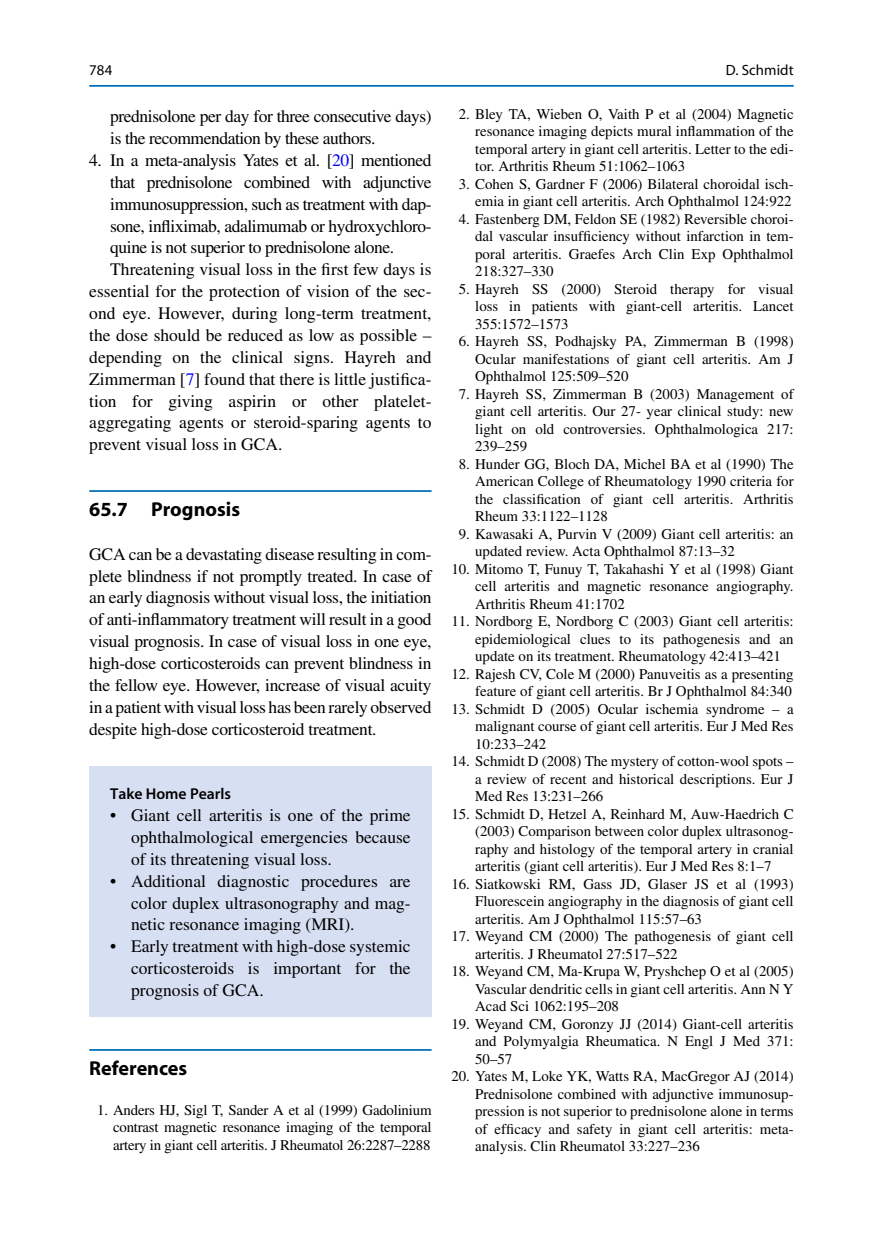
<style>
.page{position:relative;width:883px;height:1260px;background:#fff}
.page>*{position:absolute;margin:0;border:0;box-sizing:border-box;transform-origin:0 0}
.t1{font:700 20.12px "Ypbhbh Myriad";color:#000}
.t2{font:17.5px/21.9px "Lfssmm Times";color:#000;text-align:justify}
.t3{font:17.5px/21.9px "Lfssmm Times";letter-spacing:-.025em;color:#000}
.t4{font:600 15.75px "Stcfwd Myriad";color:#000}
.t5{font:14.88px/17.5px "Lfssmm Times";color:#000;text-align:justify}
.t6{font:14.88px "Hplyhn Myriad";letter-spacing:.005em;color:#000}
.s1{color:#0000fa}
</style>
<div class="page">
<hr style="left:89px;top:490px;width:343px;height:2px;background:#006db6">
<hr style="left:89px;top:1049px;width:343px;height:2px;background:#006db6">
<div style="left:89px;top:766px;width:343px;height:251px;background:#d7dff2"></div>
<hr style="left:89px;top:85px;width:705px;height:2px;background:#006db6">
<p class="t6" style="left:89px;top:64px;width:25px">784</p>
<p class="t3" style="left:110px;top:107px;width:323px">prednisolone per day for three consecutive days) is the recommendation by these authors.</p>
<p class="t3" style="left:89px;top:151px;width:344px">4. In a meta-analysis Yates et al. [ <span class="s1">20</span> ] mentioned</p>
<p class="t3" style="left:110px;top:173px;width:323px">that prednisolone combined with adjunctive</p>
<p class="t3" style="left:110px;top:195px;width:323px">immunosuppression, such as treatment with dap-</p>
<p class="t3" style="left:110px;top:216px;width:323px">sone, infliximab, adalimumab or hydroxychloro-</p>
<p class="t3" style="left:110px;top:238px;width:286px">quine is not superior to prednisolone alone.</p>
<p class="t2" style="left:110px;top:260px;width:323px">Threatening visual loss in the first few days is</p>
<p class="t2" style="left:89px;top:282px;width:344px">essential for the protection of vision of the sec-</p>
<p class="t2" style="left:89px;top:304px;width:344px">ond eye. However, during long-term treatment,</p>
<p class="t2" style="left:89px;top:326px;width:344px">the dose should be reduced as low as possible –</p>
<p class="t2" style="left:89px;top:348px;width:344px">depending on the clinical signs. Hayreh and</p>
<p class="t2" style="left:89px;top:370px;width:344px">Zimmerman [ <span class="s1">7</span> ] found that there is little justifica-</p>
<p class="t2" style="left:89px;top:391px;width:344px">tion for giving aspirin or other platelet-</p>
<p class="t2" style="left:89px;top:413px;width:344px">aggregating agents or steroid-sparing agents to</p>
<p class="t2" style="left:89px;top:435px;width:195px">prevent visual loss in GCA.</p>
<h1 class="t1" style="left:89px;top:502px;width:152px">65.7 Prognosis</h1>
<p class="t2" style="left:89px;top:545px;width:344px">GCA can be a devastating disease resulting in com&shy;plete blindness if not promptly treated. In case of an early diagnosis without visual loss, the initiation of anti-inflammatory treatment will result in a good visual prognosis. In case of visual loss in one eye, high-dose corticosteroids can prevent blindness in the fellow eye. However, increase of visual acuity in a patient with visual loss has been rarely observed despite high-dose corticosteroid treatment.</p>
<p class="t4" style="left:110px;top:788px;width:123px">Take Home Pearls</p>
<p class="t2" style="left:131px;top:806px;width:281px;text-indent:-21px">• Giant cell arteritis is one of the prime ophthalmological emergencies because of its threatening visual loss.</p>
<p class="t2" style="left:131px;top:871px;width:281px;text-indent:-21px">• Additional diagnostic procedures are color duplex ultrasonography and mag&shy;netic resonance imaging (MRI).</p>
<p class="t2" style="left:131px;top:937px;width:281px;text-indent:-21px">• Early treatment with high-dose systemic corticosteroids is important for the prognosis of GCA.</p>
<h1 class="t1" style="left:89px;top:1061px;width:100px">References</h1>
<p class="t5" style="left:113px;top:1103px;width:320px;text-indent:-16px">1. Anders HJ, Sigl T, Sander A et al (1999) Gadolinium contrast magnetic resonance imaging of the temporal artery in giant cell arteritis. J Rheumatol 26:2287–2288</p>
<p class="t6" style="left:726px;top:64px;width:69px">D. Schmidt</p>
<p class="t5" style="left:475px;top:106px;width:320px;text-indent:-16px">2. Bley TA, Wieben O, Vaith P et al (2004) Magnetic resonance imaging depicts mural inflammation of the temporal artery in giant cell arteritis. Letter to the edi&shy;tor. Arthritis Rheum 51:1062–1063</p>
<p class="t5" style="left:459px;top:176px;width:336px;text-align:right">3. Cohen S, Gardner F (2006) Bilateral choroidal isch&shy;emia in giant cell arteritis. Arch Ophthalmol 124:922</p>
<p class="t5" style="left:475px;top:211px;width:320px;text-indent:-16px">4. Fastenberg DM, Feldon SE (1982) Reversible choroi&shy;dal vascular insufficiency without infarction in tem&shy;poral arteritis. Graefes Arch Clin Exp Ophthalmol 218:327–330</p>
<p class="t5" style="left:475px;top:281px;width:320px;text-indent:-16px">5. Hayreh SS (2000) Steroid therapy for visual loss in patients with giant-cell arteritis. Lancet 355:1572–1573</p>
<p class="t5" style="left:475px;top:334px;width:320px;text-indent:-16px">6. Hayreh SS, Podhajsky PA, Zimmerman B (1998)<br>Ocular manifestations of giant cell arteritis. Am J Ophthalmol 125:509–520</p>
<p class="t5" style="left:475px;top:386px;width:320px;text-indent:-16px">7. Hayreh SS, Zimmerman B (2003) Management of giant cell arteritis. Our 27- year clinical study: new light on old controversies. Ophthalmologica 217:<br>239–259</p>
<p class="t5" style="left:475px;top:456px;width:320px;text-indent:-16px">8. Hunder GG, Bloch DA, Michel BA et al (1990) The American College of Rheumatology 1990 criteria for the classification of giant cell arteritis. Arthritis Rheum 33:1122–1128</p>
<p class="t5" style="left:475px;top:526px;width:320px;text-indent:-16px">9. Kawasaki A, Purvin V (2009) Giant cell arteritis: an updated review. Acta Ophthalmol 87:13–32</p>
<p class="t5" style="left:475px;top:561px;width:320px;text-indent:-24px">10. Mitomo T, Funuy T, Takahashi Y et al (1998) Giant cell arteritis and magnetic resonance angiography.<br>Arthritis Rheum 41:1702</p>
<p class="t5" style="left:475px;top:614px;width:320px;text-indent:-24px">11. Nordborg E, Nordborg C (2003) Giant cell arteritis: epidemiological clues to its pathogenesis and an update on its treatment. Rheumatology 42:413–421</p>
<p class="t5" style="left:451px;top:666px;width:344px;text-align:right">12. Rajesh CV, Cole M (2000) Panuveitis as a presenting feature of giant cell arteritis. Br J Ophthalmol 84:340</p>
<p class="t5" style="left:475px;top:701px;width:320px;text-indent:-24px">13. Schmidt D (2005) Ocular ischemia syndrome – a malignant course of giant cell arteritis. Eur J Med Res 10:233–242</p>
<p class="t5" style="left:475px;top:754px;width:320px;text-indent:-24px">14. Schmidt D (2008) The mystery of cotton-wool spots – a review of recent and historical descriptions. Eur J Med Res 13:231–266</p>
<p class="t5" style="left:475px;top:806px;width:320px;text-indent:-24px">15. Schmidt D, Hetzel A, Reinhard M, Auw-Haedrich C (2003) Comparison between color duplex ultrasonog&shy;raphy and histology of the temporal artery in cranial arteritis (giant cell arteritis). Eur J Med Res 8:1–7</p>
<p class="t5" style="left:475px;top:876px;width:320px;text-indent:-24px">16. Siatkowski RM, Gass JD, Glaser JS et al (1993)<br>Fluorescein angiography in the diagnosis of giant cell arteritis. Am J Ophthalmol 115:57–63</p>
<p class="t5" style="left:475px;top:929px;width:320px;text-indent:-24px">17. Weyand CM (2000) The pathogenesis of giant cell arteritis. J Rheumatol 27:517–522</p>
<p class="t5" style="left:475px;top:964px;width:320px;text-indent:-24px">18. Weyand CM, Ma-Krupa W, Pryshchep O et al (2005)<br>Vascular dendritic cells in giant cell arteritis. Ann N Y Acad Sci 1062:195–208</p>
<p class="t5" style="left:475px;top:1016px;width:320px;text-indent:-24px">19. Weyand CM, Goronzy JJ (2014) Giant-cell arteritis and Polymyalgia Rheumatica. N Engl J Med 371:<br>50–57</p>
<p class="t5" style="left:475px;top:1069px;width:320px;text-indent:-24px">20. Yates M, Loke YK, Watts RA, MacGregor AJ (2014)<br>Prednisolone combined with adjunctive immunosup&shy;pression is not superior to prednisolone alone in terms of efficacy and safety in giant cell arteritis: meta&shy;analysis. Clin Rheumatol 33:227–236</p>
</div>
